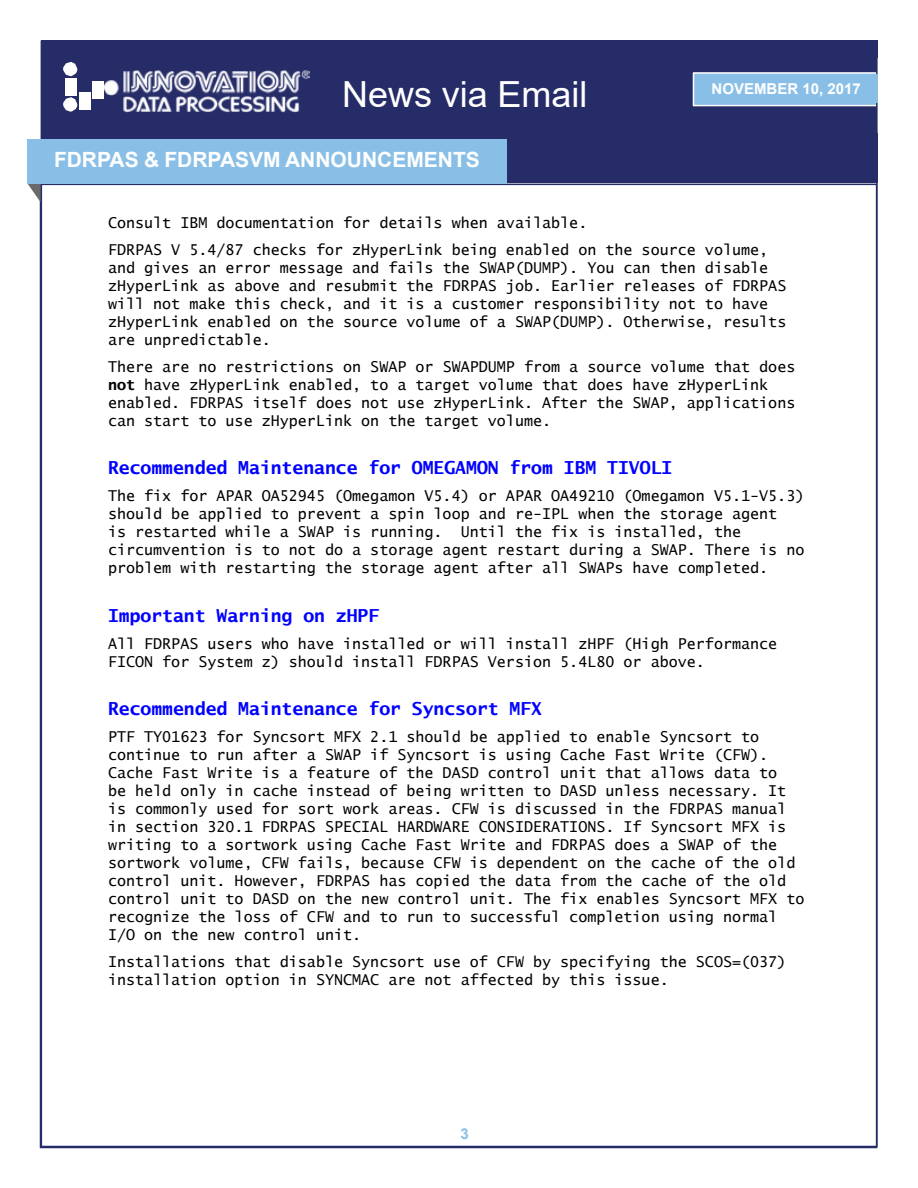
<style>
.page{position:relative;width:918px;height:1188px;background:#fff}
.page>*{position:absolute;margin:0;border:0;box-sizing:border-box;transform-origin:0 0}
.t1{font:36px "Arial";color:#fff}
.t2{font:700 21px "Arial";color:#fff}
.t3{font:700 18px "Lucida Sans Typewriter";color:#00f}
.t4{font:15px/18px "Lucida Sans Typewriter";color:#000}
.t5{font:700 15px "Arial";color:#fff}
.t6{font:700 15px "Arial";color:#89bfe6}
.s1{font-weight:700}
</style>
<div class="page">
<div style="left:41px;top:40px;width:837px;height:143px;background:#262c67"></div>
<img style="left:105px;top:70px;width:204px;height:43px">
<svg style="left:63px;top:62px;width:14px;height:14px"></svg>
<svg style="left:63px;top:97px;width:14px;height:15px"></svg>
<div style="left:65px;top:78px;width:11px;height:18px;background:#fff"></div>
<div style="left:79px;top:92px;width:11px;height:18px;background:#fff"></div>
<div style="left:92px;top:81px;width:11px;height:18px;background:#fff"></div>
<div style="left:693px;top:72px;width:193px;height:34px;border:2px solid #fff"></div>
<div style="left:878px;top:59px;width:23px;height:74px;background:#fff"></div>
<svg style="left:28px;top:184px;width:13px;height:18px"></svg>
<div style="left:695px;top:74px;width:183px;height:29px;background:#89bfe6"></div>
<div style="left:27px;top:139px;width:480px;height:45px;background:#89bfe6"></div>
<h1 class="t1" style="left:342px;top:69px;width:247px">News via Email</h1>
<h2 class="t2" style="left:54px;top:145px;width:427px">FDRPAS &amp; FDRPASVM ANNOUNCEMENTS</h2>
<p class="t5" style="left:712px;top:78px;width:151px">NOVEMBER 10, 2017</p>
<p class="t4" style="left:108px;top:209px;width:662px;line-height:27px">Consult IBM documentation for details when available.<br>FDRPAS V 5.4/87 checks for zHyperLink being enabled on the source volume,</p>
<p class="t4" style="left:108px;top:258px;width:680px">and gives an error message and fails the SWAP(DUMP). You can then disable zHyperLink as above and resubmit the FDRPAS job. Earlier releases of FDRPAS will not make this check, and it is a customer responsibility not to have zHyperLink enabled on the source volume of a SWAP(DUMP). Otherwise, results are unpredictable.</p>
<p class="t4" style="left:108px;top:357px;width:689px">There are no restrictions on SWAP or SWAPDUMP from a source volume that does <span class="s1">not</span> have zHyperLink enabled, to a target volume that does have zHyperLink enabled. FDRPAS itself does not use zHyperLink. After the SWAP, applications can start to use zHyperLink on the target volume.</p>
<p class="t3" style="left:108px;top:457px;width:566px">Recommended Maintenance for OMEGAMON from IBM TIVOLI</p>
<p class="t4" style="left:108px;top:487px;width:698px">The fix for APAR OA52945 (Omegamon V5.4) or APAR OA49210 (Omegamon V5.1-V5.3) should be applied to prevent a spin loop and re-IPL when the storage agent<br>is restarted while a SWAP is running. Until the fix is installed, the circumvention is to not do a storage agent restart during a SWAP. There is no problem with restarting the storage agent after all SWAPs have completed.</p>
<p class="t3" style="left:108px;top:605px;width:273px">Important Warning on zHPF</p>
<p class="t4" style="left:108px;top:634px;width:671px">All FDRPAS users who have installed or will install zHPF (High Performance<br>FICON for System z) should install FDRPAS Version 5.4L80 or above.</p>
<p class="t3" style="left:108px;top:699px;width:436px">Recommended Maintenance for Syncsort MFX</p>
<p class="t4" style="left:108px;top:728px;width:698px">PTF TY01623 for Syncsort MFX 2.1 should be applied to enable Syncsort to continue to run after a SWAP if Syncsort is using Cache Fast Write (CFW).<br>Cache Fast Write is a feature of the DASD control unit that allows data to<br>be held only in cache instead of being written to DASD unless necessary. It is commonly used for sort work areas. CFW is discussed in the FDRPAS manual in section 320.1 FDRPAS SPECIAL HARDWARE CONSIDERATIONS. If Syncsort MFX is writing to a sortwork using Cache Fast Write and FDRPAS does a SWAP of the sortwork volume, CFW fails, because CFW is dependent on the cache of the old control unit. However, FDRPAS has copied the data from the cache of the old control unit to DASD on the new control unit. The fix enables Syncsort MFX to recognize the loss of CFW and to run to successful completion using normal I/O on the new control unit.</p>
<p class="t4" style="left:108px;top:953px;width:680px">Installations that disable Syncsort use of CFW by specifying the SCOS=(037) installation option in SYNCMAC are not affected by this issue.</p>
<p class="t6" style="left:461px;top:1124px;width:10px">3</p>
</div>
